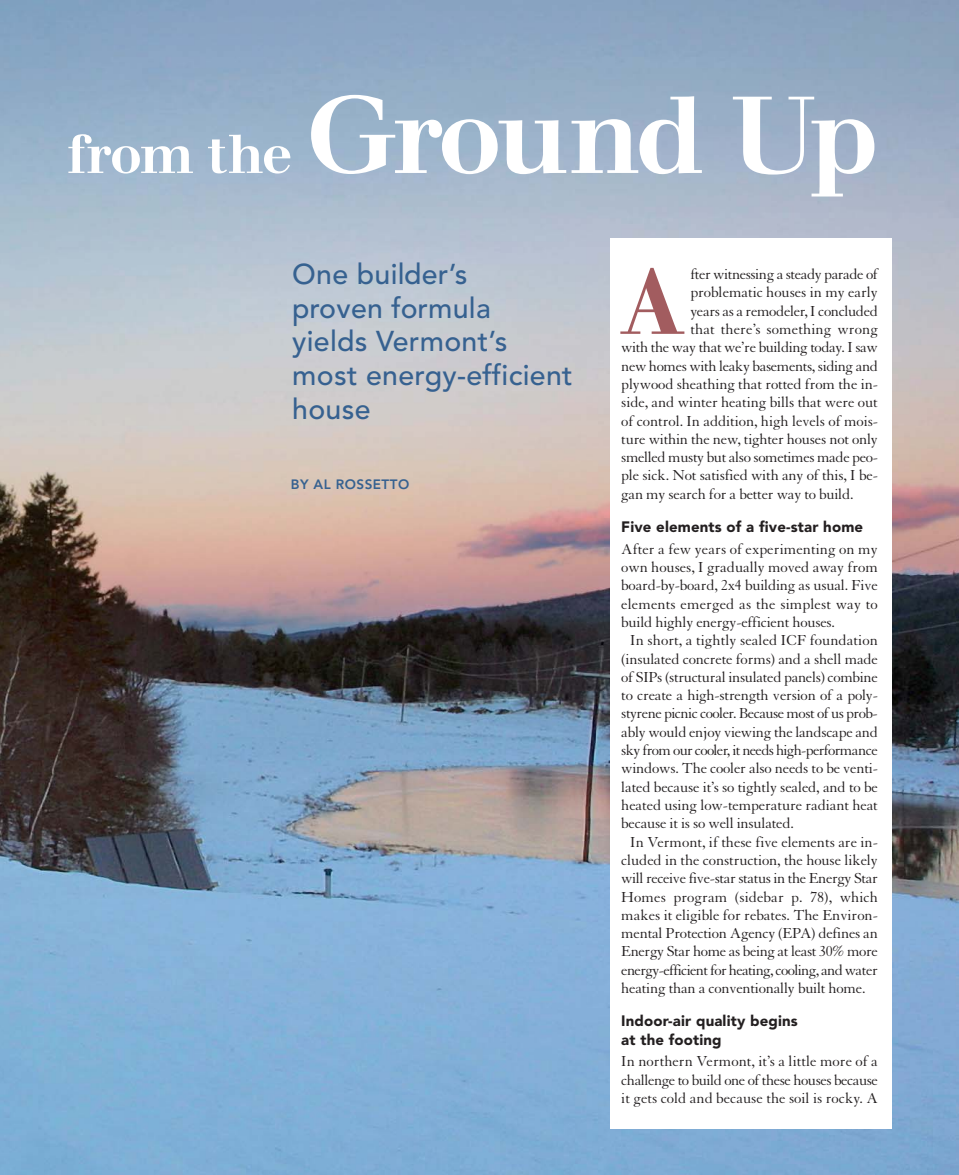
<style>
.page{position:relative;width:959px;height:1175px;background:#fff}
.page>*{position:absolute;margin:0;border:0;box-sizing:border-box;transform-origin:0 0}
.t1{font:500 108px "Walbaum";letter-spacing:-.035em;color:#fff}
.t2{font:500 92.25px "Walbaum";color:#a25c5f}
.t3{font:500 28.5px/33.6px "Avenir";letter-spacing:.01em;color:#366190}
.t4{font:15.75px/18.3px "Granjon";letter-spacing:-.015em;color:#231f20;text-align:justify}
.t5{font:15.75px "Granjon";letter-spacing:.005em;color:#231f20}
.t6{font:15.75px "Granjon";letter-spacing:-.04em;color:#231f20}
.t7{font:15.75px "Granjon";letter-spacing:-.035em;color:#231f20}
.t8{font:15.75px "Granjon";letter-spacing:-.045em;color:#231f20}
.t9{font:900 15px/18.3px "Avenir";letter-spacing:.01em;color:#231f20}
.t10{font:800 13.5px "Avenir";letter-spacing:.035em;color:#366190}
.s1{font-size:54px}
</style>
<div class="page">
<img style="left:0;top:0;width:958px;height:1174px">
<div style="left:610px;top:238px;width:281px;height:890px;background:#fff"></div>
<h1 class="t1" style="left:68px;top:96px;width:813px"><span class="s1">from the</span> Ground Up</h1>
<h3 class="t3" style="left:292px;top:260px;width:282px">One builder’s<br>proven formula yields Vermont’s most energy-efficient house</h3>
<p class="t10" style="left:291px;top:479px;width:120px">BY AL ROSSETTO</p>
<h2 class="t2" style="left:619px;top:268px;width:69px">A</h2>
<p class="t4" style="left:690px;top:266px;width:189px">fter witnessing a steady parade of</p>
<p class="t4" style="left:690px;top:285px;width:189px">problematic houses in my early</p>
<p class="t4" style="left:690px;top:303px;width:189px">years as a remodeler, I concluded</p>
<p class="t5" style="left:690px;top:323px;width:189px">that there’s something wrong</p>
<p class="t4" style="left:621px;top:340px;width:258px">with the way that we’re building today. I saw</p>
<p class="t4" style="left:621px;top:358px;width:258px">new homes with leaky basements, siding and</p>
<p class="t4" style="left:621px;top:376px;width:258px">plywood sheathing that rotted from the in-</p>
<p class="t4" style="left:621px;top:394px;width:258px">side, and winter heating bills that were out</p>
<p class="t4" style="left:621px;top:413px;width:258px">of control. In addition, high levels of mois-</p>
<p class="t4" style="left:621px;top:431px;width:258px">ture within the new, tighter houses not only</p>
<p class="t4" style="left:621px;top:449px;width:258px">smelled musty but also sometimes made peo-</p>
<p class="t4" style="left:621px;top:468px;width:258px">ple sick. Not satisfied with any of this, I be-</p>
<p class="t4" style="left:621px;top:486px;width:234px">gan my search for a better way to build.</p>
<p class="t9" style="left:621px;top:519px;width:243px">Five elements of a five-star home</p>
<p class="t5" style="left:621px;top:543px;width:258px">After a few years of experimenting on my</p>
<p class="t4" style="left:621px;top:559px;width:258px">own houses, I gradually moved away from</p>
<p class="t4" style="left:621px;top:577px;width:258px">board-by-board, 2x4 building as usual. Five</p>
<p class="t5" style="left:621px;top:598px;width:258px">elements emerged as the simplest way to</p>
<p class="t4" style="left:621px;top:614px;width:215px">build highly energy-efficient houses.</p>
<p class="t5" style="left:630px;top:634px;width:249px">In short, a tightly sealed ICF foundation</p>
<p class="t4" style="left:621px;top:651px;width:258px">(insulated concrete forms) and a shell made</p>
<p class="t4" style="left:621px;top:669px;width:258px">of SIPs (structural insulated panels) combine</p>
<p class="t4" style="left:621px;top:687px;width:258px">to create a high-strength version of a poly-</p>
<p class="t7" style="left:621px;top:707px;width:258px">styrene picnic cooler. Because most of us prob-</p>
<p class="t4" style="left:621px;top:724px;width:258px">ably would enjoy viewing the landscape and</p>
<p class="t8" style="left:621px;top:744px;width:258px">sky from our cooler, it needs high-performance</p>
<p class="t4" style="left:621px;top:760px;width:258px">windows. The cooler also needs to be venti-</p>
<p class="t4" style="left:621px;top:779px;width:258px">lated because it’s so tightly sealed, and to be</p>
<p class="t4" style="left:621px;top:797px;width:258px">heated using low-temperature radiant heat</p>
<p class="t4" style="left:621px;top:815px;width:174px">because it is so well insulated.</p>
<p class="t4" style="left:630px;top:834px;width:249px">In Vermont, if these five elements are in-</p>
<p class="t4" style="left:621px;top:852px;width:258px">cluded in the construction, the house likely</p>
<p class="t4" style="left:621px;top:870px;width:258px">will receive five-star status in the Energy Star</p>
<p class="t5" style="left:621px;top:890px;width:258px">Homes program (sidebar p. 78), which</p>
<p class="t4" style="left:621px;top:907px;width:258px">makes it eligible for rebates. The Environ-</p>
<p class="t4" style="left:621px;top:925px;width:258px">mental Protection Agency (EPA) defines an</p>
<p class="t4" style="left:621px;top:943px;width:258px">Energy Star home as being at least 30% more</p>
<p class="t6" style="left:621px;top:964px;width:258px">energy-efficient for heating, cooling, and water</p>
<p class="t4" style="left:621px;top:980px;width:246px">heating than a conventionally built home.</p>
<p class="t9" style="left:621px;top:1013px;width:178px">Indoor-air quality begins at the footing</p>
<p class="t4" style="left:621px;top:1053px;width:258px">In northern Vermont, it’s a little more of a challenge to build one of these houses because it gets cold and because the soil is rocky. A</p>
</div>
